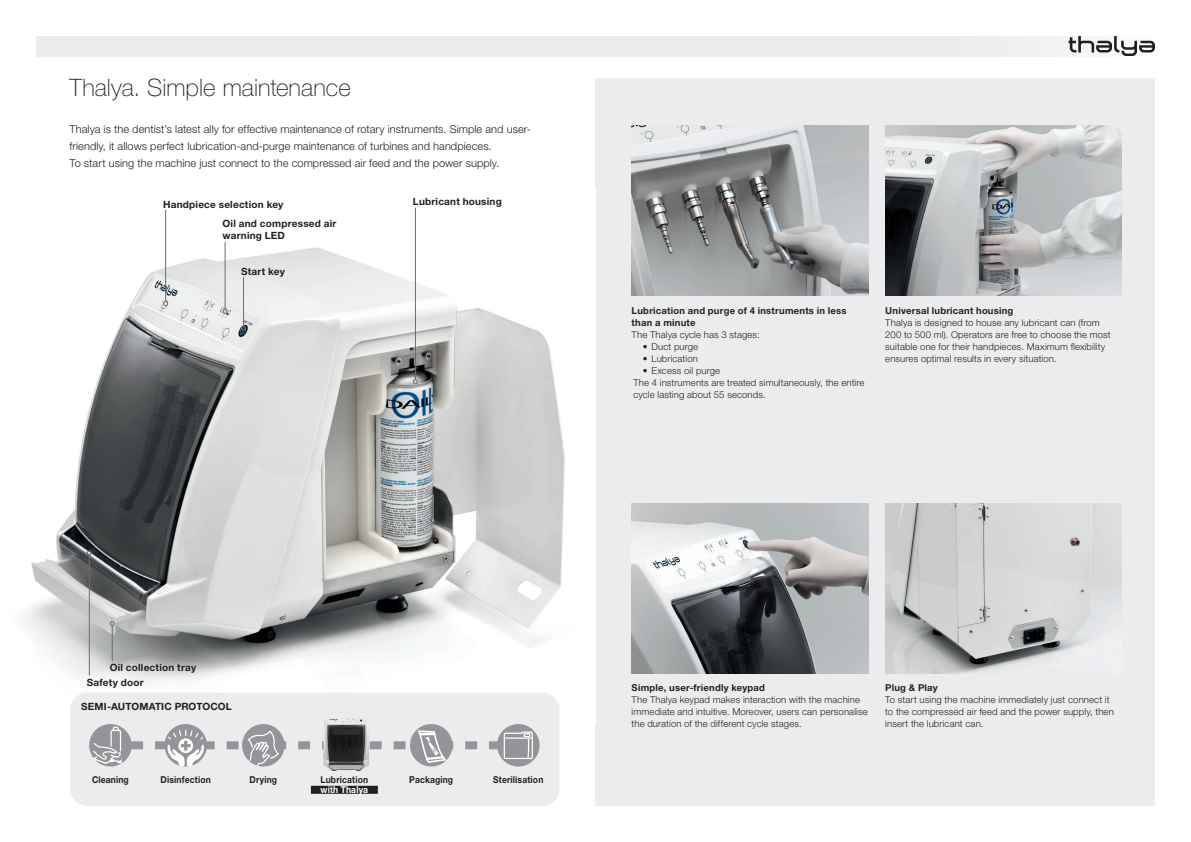
<style>
.page{position:relative;width:1191px;height:842px;background:#fff}
.page>*{position:absolute;margin:0;border:0;box-sizing:border-box;transform-origin:0 0}
.t1{font:100 24px "Helvetica Neue LT Std";letter-spacing:.005em;color:#231f20}
.t2{font:300 11px/17px "Helvetica Neue LT Std";letter-spacing:.005em;color:#231f20}
.t3{font:700 10px/12px "Helvetica Neue LT Std";letter-spacing:.02em;color:#231f20}
.t4{font:300 9.5px/12px "Helvetica Neue LT Std";letter-spacing:.015em;color:#231f20}
.t5{font:700 9.5px/12px "Helvetica Neue LT Std";letter-spacing:.02em;color:#231f20}
.t6{font:700 9.5px "Helvetica Neue LT Std";letter-spacing:.02em;color:#231f20;scale:.9 1}
.t7{font:700 9.5px "Helvetica Neue LT Std";letter-spacing:.015em;color:#fff;scale:.9 1}
</style>
<div class="page">
<div style="left:595px;top:79px;width:560px;height:727px;background:#ececee"></div>
<img style="left:23px;top:207px;width:542px;height:499px">
<div style="left:70px;top:693px;width:489px;height:113px;background:#ececee;border-radius:17px"></div>
<div style="left:36px;top:36px;width:1119px;height:20px;background:#ececee"></div>
<div style="left:311px;top:786px;width:67px;height:8px;background:#231f20"></div>
<svg style="left:242px;top:724px;width:42px;height:42px"></svg>
<div style="left:164px;top:724px;width:43px;height:42px;background:#939598;border-radius:50%"></div>
<div style="left:497px;top:724px;width:42px;height:42px;background:#939598;border-radius:50%"></div>
<div style="left:410px;top:724px;width:42px;height:42px;background:#939598;border-radius:50%"></div>
<div style="left:89px;top:724px;width:43px;height:42px;background:#939598;border-radius:50%"></div>
<svg style="left:92px;top:726px;width:441px;height:41px"></svg>
<img style="left:631px;top:125px;width:237px;height:170px">
<img style="left:885px;top:125px;width:236px;height:170px">
<img style="left:631px;top:503px;width:237px;height:170px">
<img style="left:885px;top:503px;width:236px;height:170px">
<img style="left:323px;top:718px;width:46px;height:53px">
<svg style="left:1068px;top:36px;width:87px;height:20px"></svg>
<hr style="left:89px;top:555px;width:1px;height:121px;background:#6c6d70">
<svg style="left:87px;top:550px;width:5px;height:5px"></svg>
<hr style="left:112px;top:626px;width:1px;height:35px;background:#6c6d70">
<svg style="left:110px;top:621px;width:5px;height:5px"></svg>
<hr style="left:165px;top:210px;width:1px;height:92px;background:#6c6d70">
<svg style="left:163px;top:301px;width:5px;height:5px"></svg>
<hr style="left:243px;top:277px;width:1px;height:49px;background:#6c6d70">
<svg style="left:241px;top:326px;width:5px;height:5px"></svg>
<hr style="left:225px;top:242px;width:1px;height:67px;background:#6c6d70">
<svg style="left:223px;top:309px;width:5px;height:5px"></svg>
<hr style="left:415px;top:208px;width:1px;height:172px;background:#6c6d70">
<svg style="left:413px;top:379px;width:5px;height:5px"></svg>
<p class="t1" style="left:69px;top:74px;width:283px">Thalya. Simple maintenance</p>
<p class="t2" style="left:69px;top:120px;width:463px">Thalya is the dentist’s latest ally for effective maintenance of rotary instruments. Simple and user&shy;friendly, it allows perfect lubrication-and-purge maintenance of turbines and handpieces.<br>To start using the machine just connect to the compressed air feed and the power supply.</p>
<p class="t3" style="left:163px;top:198px;width:122px">Handpiece selection key</p>
<p class="t3" style="left:413px;top:196px;width:90px">Lubricant housing</p>
<p class="t3" style="left:223px;top:217px;width:115px">Oil and compressed air warning LED</p>
<p class="t3" style="left:241px;top:265px;width:45px">Start key</p>
<p class="t5" style="left:631px;top:304px;width:216px">Lubrication and purge of 4 instruments in less than a minute</p>
<p class="t4" style="left:631px;top:328px;width:130px">The Thalya cycle has 3 stages:</p>
<p class="t4" style="left:643px;top:340px;width:57px">• Duct purge</p>
<p class="t4" style="left:643px;top:352px;width:56px">• Lubrication</p>
<p class="t4" style="left:643px;top:364px;width:79px">• Excess oil purge</p>
<p class="t4" style="left:633px;top:376px;width:232px">The 4 instruments are treated simultaneously, the entire cycle lasting about 55 seconds.</p>
<p class="t5" style="left:885px;top:304px;width:130px">Universal lubricant housing</p>
<p class="t4" style="left:885px;top:316px;width:227px">Thalya is designed to house any lubricant can (from 200 to 500 ml). Operators are free to choose the most suitable one for their handpieces. Maximum flexibility ensures optimal results in every situation.</p>
<p class="t3" style="left:110px;top:661px;width:88px">Oil collection tray</p>
<p class="t3" style="left:87px;top:676px;width:58px">Safety door</p>
<p class="t3" style="left:81px;top:700px;width:152px">SEMI-AUTOMATIC PROTOCOL</p>
<p class="t6" style="left:92px;top:774px;width:42px">Cleaning</p>
<p class="t6" style="left:161px;top:774px;width:57px">Disinfection</p>
<p class="t6" style="left:249px;top:774px;width:32px">Drying</p>
<p class="t6" style="left:320px;top:774px;width:54px">Lubrication</p>
<p class="t6" style="left:409px;top:774px;width:50px">Packaging</p>
<p class="t6" style="left:493px;top:774px;width:57px">Sterilisation</p>
<p class="t7" style="left:321px;top:784px;width:54px">with Thalya</p>
<p class="t5" style="left:631px;top:681px;width:135px">Simple, user-friendly keypad</p>
<p class="t4" style="left:631px;top:693px;width:237px">The Thalya keypad makes interaction with the machine immediate and intuitive. Moreover, users can personalise the duration of the different cycle stages.</p>
<p class="t5" style="left:885px;top:681px;width:54px">Plug &amp; Play</p>
<p class="t4" style="left:885px;top:693px;width:230px">To start using the machine immediately just connect it to the compressed air feed and the power supply, then insert the lubricant can.</p>
</div>
